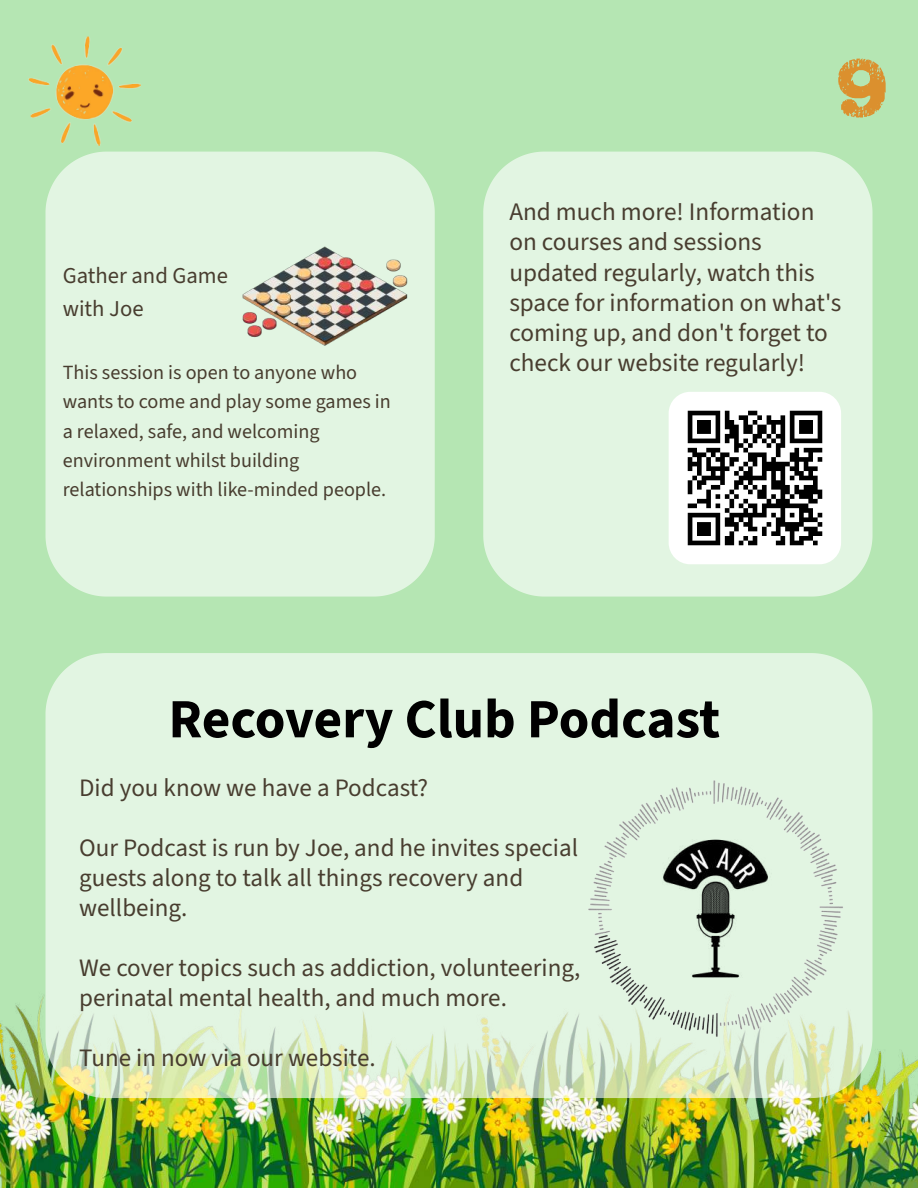
<style>
.page{position:relative;width:918px;height:1188px;background:#b5e6b3}
.page>*{position:absolute;margin:0;border:0;box-sizing:border-box;transform-origin:0 0}
.t1{font:86.7px "Teeshirt";color:#db902e}
.t2{font:700 55.35px "Source Sans 3";color:#000}
.t3{font:25.2px/30.3px "Source Sans 3";color:#483d2f}
.t4{font:25.05px/30.2px "Source Sans 3";color:#483d2f}
.t5{font:22.65px/33.2px "Source Sans 3";color:#483d2f}
.t6{font:20.1px/29.4px "Source Sans 3";color:#483d2f}
</style>
<div class="page">
<img style="left:0;top:996px;width:918px;height:192px">
<img style="left:28px;top:36px;width:113px;height:110px">
<div style="left:45px;top:152px;width:390px;height:445px;background:#e2f5e2"></div>
<svg style="left:45px;top:653px;width:828px;height:445px;background:#e0f3dc"></svg>
<div style="left:483px;top:152px;width:390px;height:445px;background:#e2f5e2"></div>
<img style="left:233px;top:223px;width:185px;height:147px">
<img style="left:669px;top:392px;width:172px;height:172px">
<img style="left:544px;top:737px;width:343px;height:343px">
<p class="t5" style="left:63px;top:259px;width:167px">Gather and Game with Joe</p>
<p class="t6" style="left:63px;top:357px;width:330px">This session is open to anyone who wants to come and play some games in a relaxed, safe, and welcoming environment whilst building relationships with like-minded people.</p>
<h1 class="t1" style="left:837px;top:33px;width:52px">9</h1>
<p class="t3" style="left:509px;top:196px;width:333px">And much more! Information on courses and sessions updated regularly, watch this space for information on what's coming up, and don't forget to check our website regularly!</p>
<h2 class="t2" style="left:168px;top:683px;width:553px">Recovery Club Podcast</h2>
<p class="t4" style="left:79px;top:772px;width:350px">Did you know we have a Podcast?</p>
<p class="t4" style="left:79px;top:832px;width:500px">Our Podcast is run by Joe, and he invites special guests along to talk all things recovery and wellbeing.</p>
<p class="t4" style="left:79px;top:953px;width:503px">We cover topics such as addiction, volunteering, perinatal mental health, and much more.</p>
<p class="t4" style="left:79px;top:1043px;width:298px">Tune in now via our website.</p>
</div>
